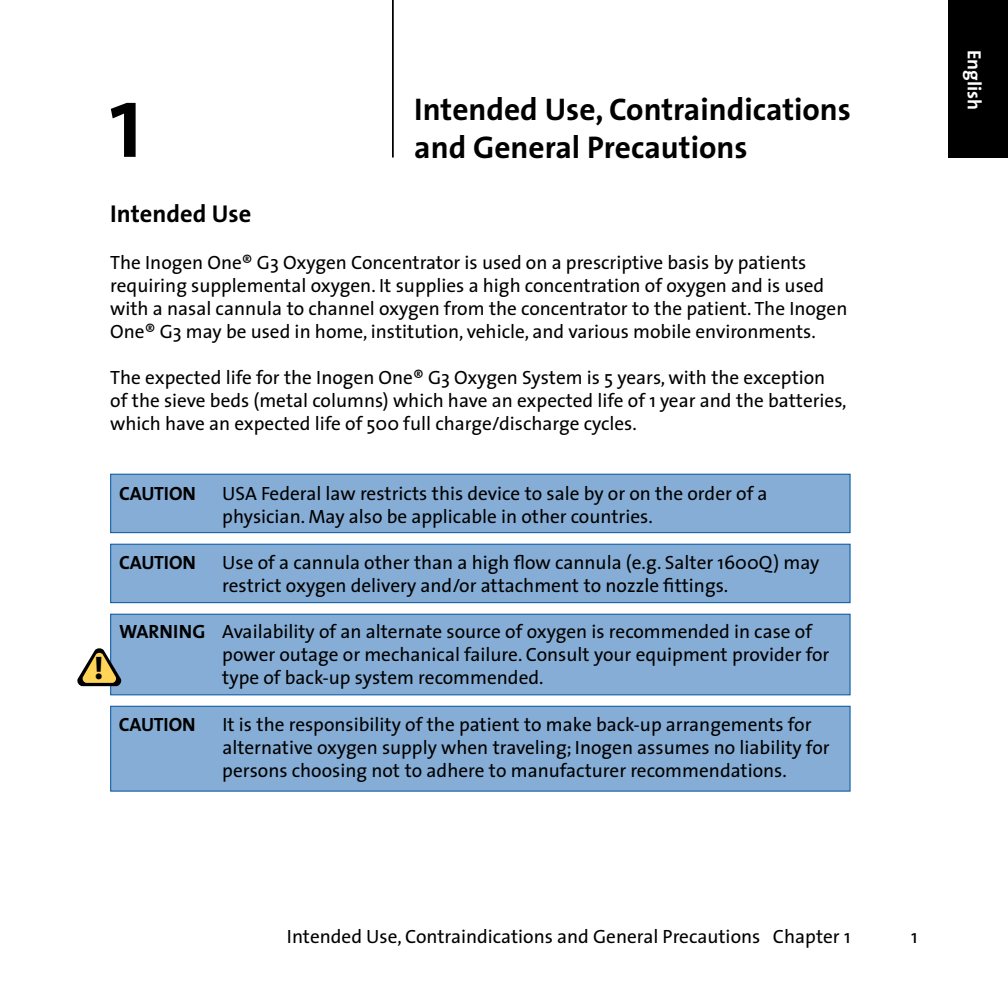
<style>
.page{position:relative;width:1008px;height:1008px;background:#fff}
.page>*{position:absolute;margin:0;border:0;box-sizing:border-box;transform-origin:0 0}
.t1{font:600 105px "The Sans";color:#000}
.t2{font:700 32.73px "Myriad";color:#000}
.t3{font:700 31.5px/37.8px "The Sans";color:#000}
.t4{font:700 24.5px "The Sans";color:#000}
.t5{font:19.25px/23.1px "The Sans";color:#000}
.t6{font:700 19.25px "The Sans";letter-spacing:-.01em;color:#000}
.t7{font:700 19.25px "The Sans";color:#fff}
</style>
<div class="page">
<div style="left:948px;top:0;width:60px;height:158px;background:#000"></div>
<div style="left:110px;top:474px;width:740px;height:59px;background:#85add5;border:1px solid #00539f"></div>
<div style="left:110px;top:706px;width:740px;height:86px;background:#85add5;border:1px solid #00539f"></div>
<div style="left:110px;top:614px;width:740px;height:81px;background:#85add5;border:1px solid #00539f"></div>
<div style="left:110px;top:544px;width:740px;height:59px;background:#85add5;border:1px solid #00539f"></div>
<hr style="left:392px;top:0;width:2px;height:158px;background:#000">
<svg style="left:77px;top:648px;width:45px;height:38px"></svg>
<h1 class="t1" style="left:109px;top:34px;width:37px">1</h1>
<h3 class="t3" style="left:414px;top:89px;width:438px">Intended Use, Contraindications and General Precautions</h3>
<p class="t4" style="left:110px;top:194px;width:143px">Intended Use</p>
<p class="t5" style="left:110px;top:250px;width:739px">The Inogen One® G3 Oxygen Concentrator is used on a prescriptive basis by patients requiring supplemental oxygen. It supplies a high concentration of oxygen and is used with a nasal cannula to channel oxygen from the concentrator to the patient. The Inogen One® G3 may be used in home, institution, vehicle, and various mobile environments.</p>
<p class="t5" style="left:110px;top:366px;width:738px">The expected life for the Inogen One® G3 Oxygen System is 5 years, with the exception of the sieve beds (metal columns) which have an expected life of 1 year and the batteries, which have an expected life of 500 full charge/discharge cycles.</p>
<p class="t6" style="left:119px;top:477px;width:79px">CAUTION</p>
<p class="t5" style="left:222px;top:481px;width:547px">USA Federal law restricts this device to sale by or on the order of a physician. May also be applicable in other countries.</p>
<p class="t6" style="left:119px;top:546px;width:79px">CAUTION</p>
<p class="t5" style="left:222px;top:550px;width:599px">Use of a cannula other than a high flow cannula (e.g. Salter 1600Q) may restrict oxygen delivery and/or attachment to nozzle fittings.</p>
<p class="t6" style="left:119px;top:616px;width:53px">warning</p>
<p class="t5" style="left:222px;top:620px;width:609px">Availability of an alternate source of oxygen is recommended in case of power outage or mechanical failure. Consult your equipment provider for type of back-up system recommended.</p>
<p class="t6" style="left:119px;top:708px;width:79px">CAUTION</p>
<p class="t5" style="left:222px;top:712px;width:609px">It is the responsibility of the patient to make back-up arrangements for alternative oxygen supply when traveling; Inogen assumes no liability for persons choosing not to adhere to manufacturer recommendations.</p>
<h2 class="t2" style="left:95px;top:651px;width:62px">! <sup>C</sup></h2>
<p class="t7" style="left:990px;top:50px;width:62px;rotate:90deg">English</p>
<p class="t5" style="left:287px;top:925px;width:565px">Intended Use, Contraindications and General Precautions Chapter 1</p>
<p class="t5" style="left:911px;top:925px;width:8px">1</p>
</div>
